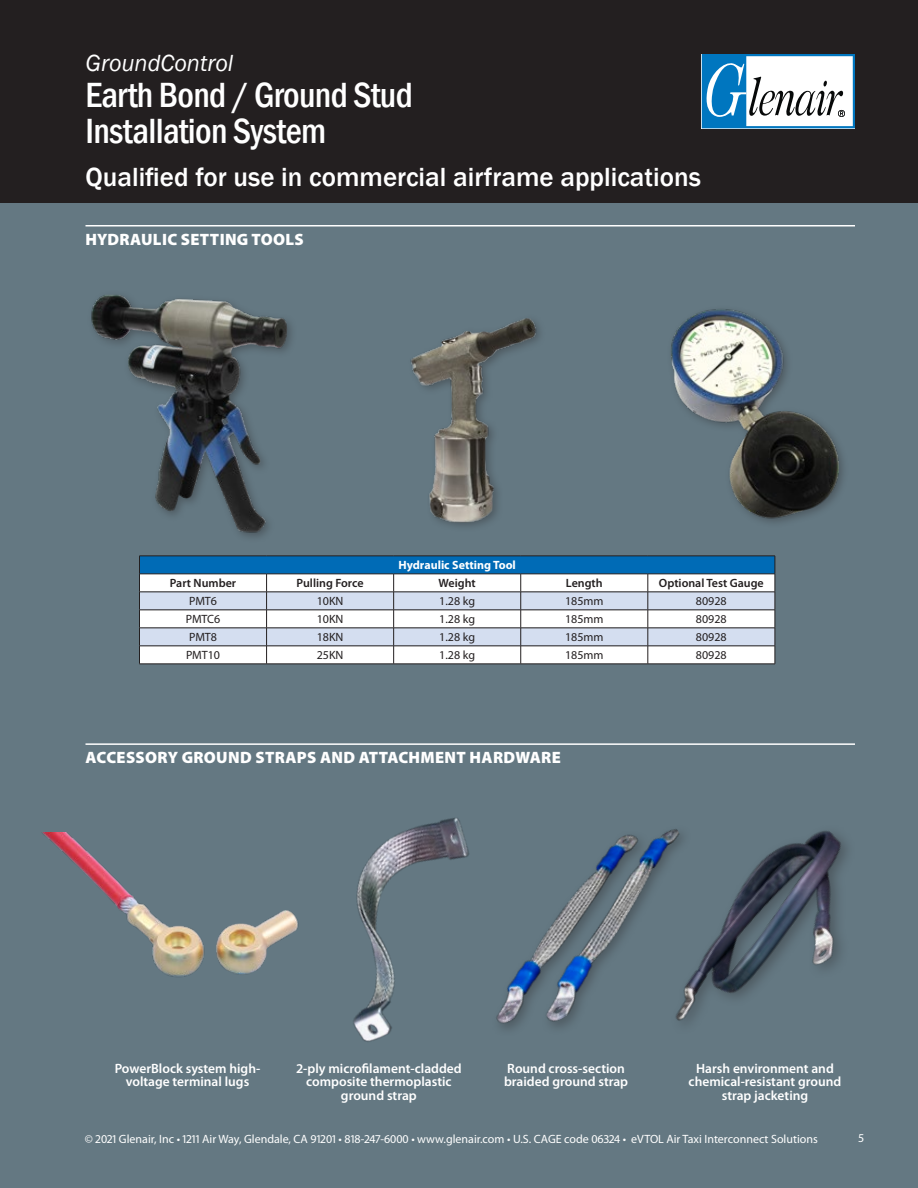
<style>
.page{position:relative;width:918px;height:1188px;background:#647882}
.page>*{position:absolute;margin:0;border:0;box-sizing:border-box;transform-origin:0 0}
.splash_gray_h_lg{font:500 condensed 36px/36px "Franklin Gothic";letter-spacing:-.02em;color:#fff}
.gray_h_prod{font:500 27px "Franklin Gothic";color:#fff}
.splash_gray_h_sm_i{font:italic 24px "Franklin Gothic";color:#fff}
.head_w__ra{font:900 16.5px "Myriad Pro";letter-spacing:.02em;color:#fff}
.cap_c_W{font:600 13.5px/13.5px "Myriad Pro";color:#fff;text-align:center}
.t1{font:12px "Myriad Pro";color:#fff}
.HTO_description{font:12px "Myriad Pro";color:#231f20}
.table_hb{font:600 12px "Myriad Pro";color:#231f20}
.table_Title_H{font:700 12px "Myriad Pro";color:#fff}
</style>
<div class="page">
<div style="left:0;top:0;width:918px;height:202px;background:#231f20"></div>
<svg style="left:702px;top:54px;width:153px;height:74px;background:#a0c3d9"></svg>
<img style="left:496px;top:834px;width:148px;height:195px">
<img style="left:644px;top:829px;width:203px;height:193px">
<img style="left:42px;top:833px;width:254px;height:144px">
<img style="left:296px;top:818px;width:173px;height:224px">
<svg style="left:139px;top:556px;width:637px;height:108px;background:#c1d2e1"></svg>
<hr style="left:139px;top:664px;width:128px;height:1px;background:#231f20">
<hr style="left:267px;top:664px;width:127px;height:1px;background:#231f20">
<hr style="left:394px;top:664px;width:127px;height:1px;background:#231f20">
<hr style="left:521px;top:664px;width:127px;height:1px;background:#231f20">
<hr style="left:648px;top:664px;width:127px;height:1px;background:#231f20">
<img style="left:379px;top:318px;width:217px;height:249px">
<img style="left:671px;top:309px;width:172px;height:214px">
<img style="left:91px;top:294px;width:201px;height:243px">
<hr style="left:86px;top:225px;width:769px;height:1px;background:#fff">
<hr style="left:86px;top:743px;width:769px;height:2px;background:#fff">
<p class="splash_gray_h_sm_i" style="left:86px;top:48px;width:149px">GroundControl</p>
<p class="splash_gray_h_lg" style="left:86px;top:77px;width:329px">Earth Bond / Ground Stud<br>Installation System</p>
<p class="gray_h_prod" style="left:86px;top:161px;width:617px">Qualified for use in commercial airframe applications</p>
<p class="head_w__ra" style="left:86px;top:230px;width:220px">HYDRAULIC SETTING TOOLS</p>
<p class="table_Title_H" style="left:398px;top:557px;width:119px">Hydraulic Setting Tool</p>
<p class="table_hb" style="left:170px;top:576px;width:68px">Part Number</p>
<p class="table_hb" style="left:297px;top:576px;width:69px">Pulling Force</p>
<p class="table_hb" style="left:439px;top:576px;width:39px">Weight</p>
<p class="table_hb" style="left:566px;top:576px;width:38px">Length</p>
<p class="table_hb" style="left:659px;top:576px;width:106px">Optional Test Gauge</p>
<p class="HTO_description" style="left:189px;top:594px;width:29px">PMT6</p>
<p class="HTO_description" style="left:317px;top:594px;width:28px">10KN</p>
<p class="HTO_description" style="left:439px;top:594px;width:37px">1.28 kg</p>
<p class="HTO_description" style="left:565px;top:594px;width:40px">185mm</p>
<p class="HTO_description" style="left:696px;top:594px;width:32px">80928</p>
<p class="HTO_description" style="left:186px;top:612px;width:36px">PMTC6</p>
<p class="HTO_description" style="left:317px;top:612px;width:28px">10KN</p>
<p class="HTO_description" style="left:439px;top:612px;width:37px">1.28 kg</p>
<p class="HTO_description" style="left:565px;top:612px;width:40px">185mm</p>
<p class="HTO_description" style="left:696px;top:612px;width:32px">80928</p>
<p class="HTO_description" style="left:189px;top:630px;width:29px">PMT8</p>
<p class="HTO_description" style="left:317px;top:630px;width:28px">18KN</p>
<p class="HTO_description" style="left:439px;top:630px;width:37px">1.28 kg</p>
<p class="HTO_description" style="left:565px;top:630px;width:40px">185mm</p>
<p class="HTO_description" style="left:696px;top:630px;width:32px">80928</p>
<p class="HTO_description" style="left:186px;top:648px;width:36px">PMT10</p>
<p class="HTO_description" style="left:317px;top:648px;width:28px">25KN</p>
<p class="HTO_description" style="left:439px;top:648px;width:37px">1.28 kg</p>
<p class="HTO_description" style="left:565px;top:648px;width:40px">185mm</p>
<p class="HTO_description" style="left:696px;top:648px;width:32px">80928</p>
<p class="head_w__ra" style="left:86px;top:748px;width:477px">ACCESSORY GROUND STRAPS AND ATTACHMENT HARDWARE</p>
<p class="cap_c_W" style="left:115px;top:1061px;width:147px">PowerBlock system high&shy;voltage terminal lugs</p>
<p class="cap_c_W" style="left:296px;top:1061px;width:167px">2-ply microfilament-cladded composite thermoplastic ground strap</p>
<p class="cap_c_W" style="left:689px;top:1061px;width:154px">Harsh environment and chemical-resistant ground strap jacketing</p>
<p class="cap_c_W" style="left:504px;top:1061px;width:126px;text-align:left">Round cross-section braided ground strap</p>
<p class="t1" style="left:85px;top:1132px;width:734px">© 2021 Glenair, Inc • 1211 Air Way, Glendale, CA 91201 • 818-247-6000 • www.glenair.com • U.S. CAGE code 06324 • eVTOL Air Taxi Interconnect Solutions</p>
<p class="t1" style="left:858px;top:1131px;width:7px">5</p>
</div>
